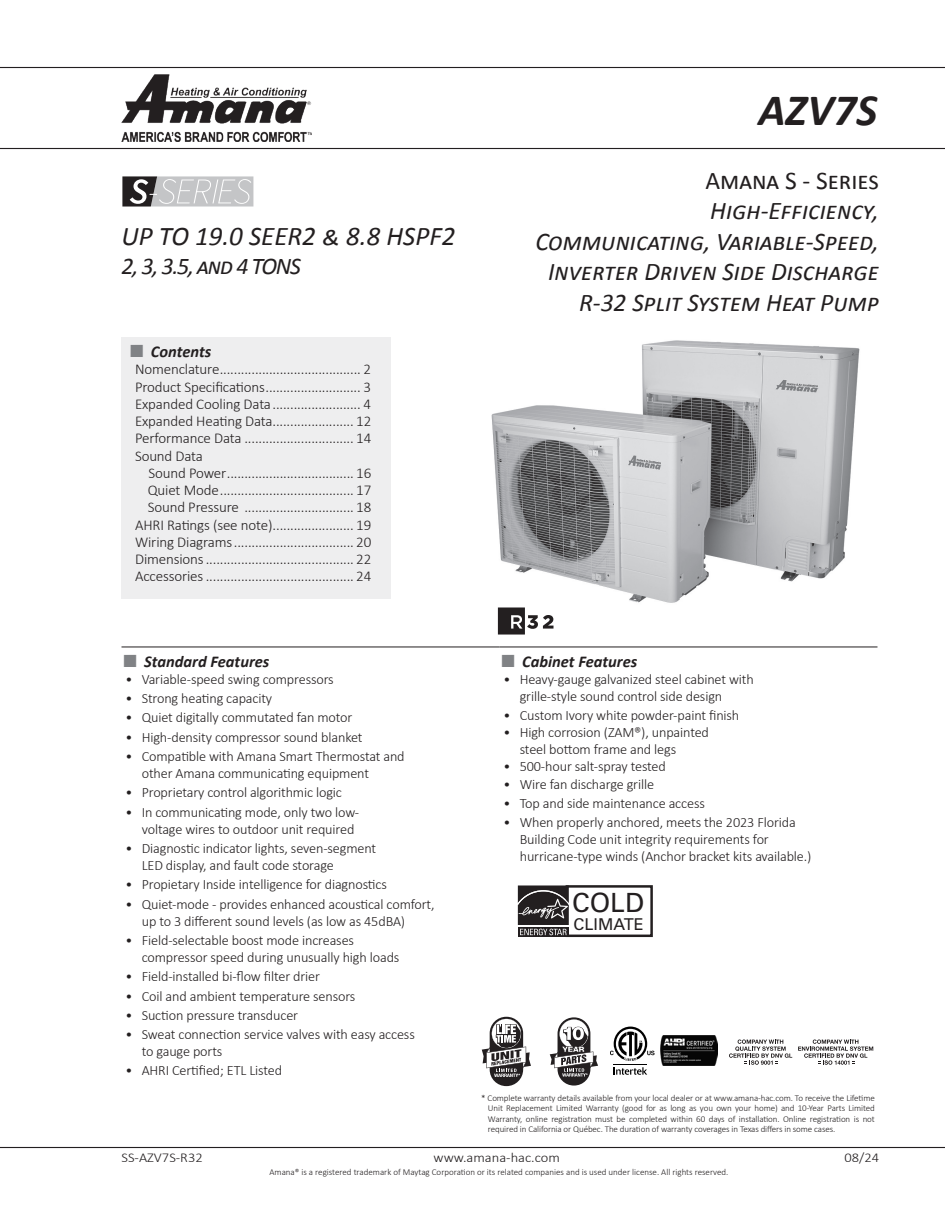
<style>
.page{position:relative;width:945px;height:1215px;background:#fff}
.page>*{position:absolute;margin:0;border:0;box-sizing:border-box;transform-origin:0 0}
.t1{font:italic 700 45px "Calibri";color:#231f20}
.t2{font:italic 27px "Calibri";color:#231f20}
.t3{font:26.4px "Univers";color:#231f20}
.t4{font:italic 25.5px/30.6px "Calibri";color:#231f20;text-align:right}
.t5{font:25.5px "Calibri";color:#231f20}
.t6{font:italic 24px "Calibri";letter-spacing:-.05em;color:#231f20}
.t7{font:italic 700 16.5px "Calibri";color:#231f20}
.t8{font:16.35px "Univers";color:#231f20}
.t9{font:300 15px/17.2px "Calibri";letter-spacing:-.01em;color:#231f20;text-align:justify}
.t10{font:300 14.25px/17.1px "Calibri";letter-spacing:-.01em;color:#231f20}
.t11{font:300 13.5px "Calibri";color:#231f20;scale:1.08 1}
.t12{font:300 9px/10.5px "Calibri";color:#231f20;text-align:justify}
.s1{color:#808285}
</style>
<div class="page">
<img style="left:122px;top:75px;width:189px;height:66px">
<hr style="left:0;top:67px;width:945px;height:1px;background:#231f20">
<hr style="left:0;top:1147px;width:945px;height:1px;background:#231f20">
<hr style="left:0;top:148px;width:945px;height:1px;background:#231f20">
<hr style="left:122px;top:647px;width:378px;height:1px;background:#231f20">
<hr style="left:500px;top:647px;width:378px;height:1px;background:#231f20">
<img style="left:491px;top:340px;width:369px;height:274px">
<div style="left:558px;top:1017px;width:32px;height:69px;background:#231f20;border-radius:16px"></div>
<svg style="left:550px;top:1019px;width:48px;height:58px"></svg>
<div style="left:490px;top:1017px;width:33px;height:69px;background:#231f20;border-radius:17px"></div>
<svg style="left:482px;top:1019px;width:49px;height:58px"></svg>
<svg style="left:798px;top:1040px;width:75px;height:25px"></svg>
<svg style="left:729px;top:1040px;width:63px;height:25px"></svg>
<svg style="left:614px;top:1067px;width:33px;height:8px"></svg>
<hr style="left:614px;top:1064px;width:33px;height:1px;background:#000">
<svg style="left:610px;top:1027px;width:45px;height:34px"></svg>
<img style="left:660px;top:1036px;width:57px;height:29px">
<svg style="left:122px;top:176px;width:131px;height:31px;background:#aeaeb0"></svg>
<div style="left:122px;top:338px;width:270px;height:261px;background:#eeeeef"></div>
<div style="left:566px;top:885px;width:87px;height:52px;border:2px solid #231f20"></div>
<svg style="left:518px;top:935px;width:51px;height:2px"></svg>
<svg style="left:518px;top:885px;width:51px;height:50px;background:#4b4848"></svg>
<hr style="left:518px;top:925px;width:51px;height:1px;background:#fff">
<svg style="left:498px;top:608px;width:56px;height:27px"></svg>
<h2 class="t2" style="left:122px;top:219px;width:336px">UP TO 19.0 SEER2 &amp; 8.8 HSPF2</h2>
<h3 class="t6" style="left:122px;top:251px;width:181px">2, 3, 3.5, and 4 TONS</h3>
<p class="t7" style="left:128px;top:342px;width:85px"><span class="s1">■</span> Contents</p>
<p class="t9" style="left:135px;top:360px;width:238px">Nomenclature........................................ 2<br>Product Specifications........................... 3<br>Expanded Cooling Data......................... 4<br>Expanded Heating Data....................... 12<br>Performance Data ............................... 14<br>Sound Data</p>
<p class="t9" style="left:135px;top:464px;width:238px;text-align:right">Sound Power.................................... 16<br>Quiet Mode...................................... 17<br>Sound Pressure ............................... 18<br>AHRI Ratings (see note)....................... 19<br>Wiring Diagrams.................................. 20<br>Dimensions.......................................... 22<br>Accessories .......................................... 24</p>
<h1 class="t1" style="left:758px;top:82px;width:121px">AZV7S</h1>
<h3 class="t5" style="left:706px;top:164px;width:175px">Amana S - Series</h3>
<h3 class="t4" style="left:536px;top:194px;width:345px">High-Efficiency,<br>Communicating, Variable-Speed,<br>Inverter Driven Side Discharge<br>R-32 Split System Heat Pump</h3>
<p class="t7" style="left:122px;top:651px;width:149px"><span class="s1">■</span> Standard Features</p>
<p class="t10" style="left:126px;top:670px;width:210px">• Variable-speed swing compressors</p>
<p class="t10" style="left:126px;top:689px;width:148px">• Strong heating capacity</p>
<p class="t10" style="left:126px;top:708px;width:228px">• Quiet digitally commutated fan motor</p>
<p class="t10" style="left:126px;top:728px;width:239px">• High-density compressor sound blanket</p>
<p class="t10" style="left:142px;top:747px;width:264px;text-indent:-16px">• Compatible with Amana Smart Thermostat and other Amana communicating equipment</p>
<p class="t10" style="left:126px;top:783px;width:218px">• Proprietary control algorithmic logic</p>
<p class="t10" style="left:142px;top:803px;width:219px;text-indent:-16px">• In communicating mode, only two low&shy;voltage wires to outdoor unit required</p>
<p class="t10" style="left:142px;top:839px;width:236px;text-indent:-16px">• Diagnostic indicator lights, seven-segment<br>LED display, and fault code storage</p>
<p class="t10" style="left:126px;top:875px;width:263px">• Propietary Inside intelligence for diagnostics</p>
<p class="t10" style="left:142px;top:895px;width:294px;text-indent:-16px">• Quiet-mode - provides enhanced acoustical comfort, up to 3 different sound levels (as low as 45dBA)</p>
<p class="t10" style="left:142px;top:931px;width:259px;text-indent:-16px">• Field-selectable boost mode increases compressor speed during unusually high loads</p>
<p class="t10" style="left:126px;top:967px;width:196px">• Field-installed bi-flow filter drier</p>
<p class="t10" style="left:126px;top:987px;width:231px">• Coil and ambient temperature sensors</p>
<p class="t10" style="left:126px;top:1006px;width:174px">• Suction pressure transducer</p>
<p class="t10" style="left:142px;top:1025px;width:275px;text-indent:-16px">• Sweat connection service valves with easy access to gauge ports</p>
<p class="t10" style="left:126px;top:1061px;width:158px">• AHRI Certified; ETL Listed</p>
<p class="t7" style="left:500px;top:651px;width:139px"><span class="s1">■</span> Cabinet Features</p>
<p class="t10" style="left:520px;top:670px;width:236px;text-indent:-16px">• Heavy-gauge galvanized steel cabinet with grille-style sound control side design</p>
<p class="t10" style="left:504px;top:706px;width:237px">• Custom Ivory white powder-paint finish</p>
<p class="t10" style="left:520px;top:723px;width:191px;text-indent:-16px">• High corrosion (ZAM®), unpainted steel bottom frame and legs</p>
<p class="t10" style="left:504px;top:758px;width:164px">• 500-hour salt-spray tested</p>
<p class="t10" style="left:504px;top:775px;width:152px">• Wire fan discharge grille</p>
<p class="t10" style="left:504px;top:794px;width:203px">• Top and side maintenance access</p>
<p class="t10" style="left:520px;top:813px;width:293px;text-indent:-16px">• When properly anchored, meets the 2023 Florida<br>Building Code unit integrity requirements for hurricane-type winds (Anchor bracket kits available.)</p>
<h3 class="t3" style="left:572px;top:887px;width:74px">COLD</h3>
<p class="t8" style="left:574px;top:914px;width:72px">CLIMATE</p>
<p class="t12" style="left:488px;top:1092px;width:388px;text-indent:-7px">* Complete warranty details available from your local dealer or at www.amana-hac.com. To receive the Lifetime Unit Replacement Limited Warranty (good for as long as you own your home) and 10-Year Parts Limited Warranty, online registration must be completed within 60 days of installation. Online registration is not required in California or Québec. The duration of warranty coverages in Texas differs in some cases.</p>
<p class="t11" style="left:122px;top:1149px;width:77px">SS-AZV7S-R32</p>
<p class="t11" style="left:434px;top:1149px;width:118px">www.amana-hac.com</p>
<p class="t11" style="left:844px;top:1149px;width:34px">08/24</p>
<p class="t12" style="left:270px;top:1166px;width:460px">Amana® is a registered trademark of Maytag Corporation or its related companies and is used under license. All rights reserved.</p>
</div>
